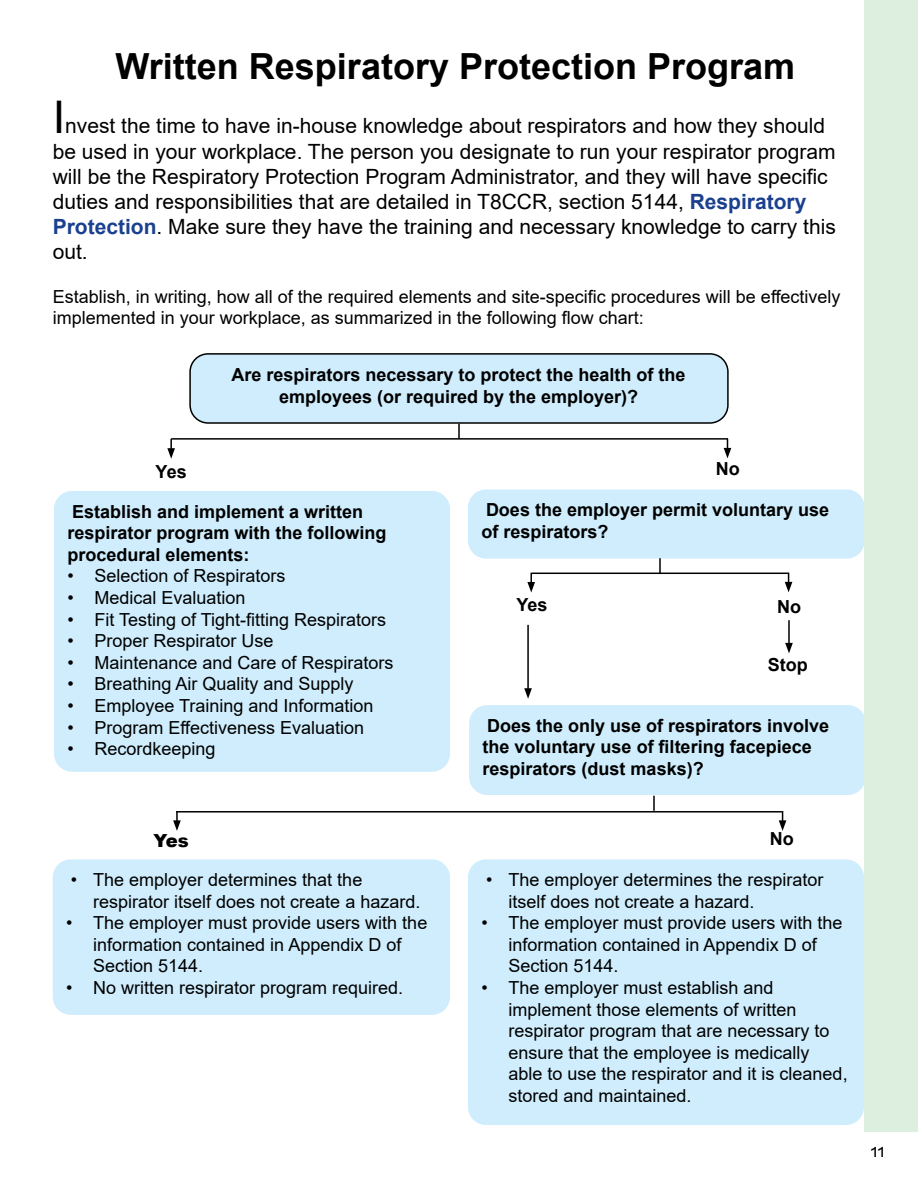
<style>
.page{position:relative;width:918px;height:1188px;background:#fff}
.page>*{position:absolute;margin:0;border:0;box-sizing:border-box;transform-origin:0 0}
.t1{font:700 36px "Arial";color:#000}
.t2{font:21px/25.2px "Arial";color:#000}
.t3{font:18px/21.6px "Arial";color:#000}
.t4{font:700 18px/21.6px "Arial";color:#000}
.t5{font:900 18px "Arial";color:#000}
.s1{font-size:45px}
.s2{font-weight:700;color:#1a408f}
</style>
<div class="page">
<div style="left:190px;top:354px;width:538px;height:69px;background:#cfedfc;border-radius:18px"></div>
<div style="left:189px;top:353px;width:540px;height:71px;border:2px solid #000;border-radius:18px"></div>
<div style="left:54px;top:491px;width:396px;height:281px;background:#cfedfc;border-radius:18px"></div>
<div style="left:468px;top:489px;width:397px;height:70px;background:#cfedfc;border-radius:18px"></div>
<div style="left:53px;top:859px;width:397px;height:156px;background:#cfedfc;border-radius:18px"></div>
<div style="left:468px;top:859px;width:396px;height:266px;background:#cfedfc;border-radius:18px"></div>
<div style="left:469px;top:705px;width:397px;height:90px;background:#cfedfc;border-radius:18px"></div>
<svg style="left:458px;top:424px;width:2px;height:14px"></svg>
<hr style="left:171px;top:438px;width:557px;height:2px;background:#000">
<svg style="left:167px;top:439px;width:8px;height:20px"></svg>
<svg style="left:724px;top:439px;width:7px;height:19px"></svg>
<svg style="left:659px;top:558px;width:2px;height:15px"></svg>
<hr style="left:176px;top:811px;width:606px;height:2px;background:#000">
<hr style="left:532px;top:573px;width:256px;height:1px;background:#000">
<svg style="left:785px;top:573px;width:7px;height:19px"></svg>
<svg style="left:527px;top:573px;width:8px;height:19px"></svg>
<hr style="left:788px;top:620px;width:2px;height:25px;background:#000">
<svg style="left:785px;top:643px;width:8px;height:10px"></svg>
<hr style="left:527px;top:625px;width:2px;height:66px;background:#000">
<svg style="left:524px;top:688px;width:8px;height:11px"></svg>
<svg style="left:173px;top:812px;width:8px;height:19px"></svg>
<svg style="left:779px;top:811px;width:7px;height:20px"></svg>
<svg style="left:653px;top:796px;width:2px;height:15px"></svg>
<div style="left:865px;top:0;width:53px;height:1132px;background:#ddefdf"></div>
<h2 class="t1" style="left:116px;top:41px;width:681px">Written Respiratory Protection Program</h2>
<p class="t2" style="left:53px;top:113px;width:785px"><span class="s1">I</span>nvest the time to have in-house knowledge about respirators and how they should be used in your workplace. The person you designate to run your respirator program will be the Respiratory Protection Program Administrator, and they will have specific duties and responsibilities that are detailed in T8CCR, section 5144, <span class="s2">Respiratory Protection</span>. Make sure they have the training and necessary knowledge to carry this out.</p>
<p class="t3" style="left:53px;top:285px;width:789px">Establish, in writing, how all of the required elements and site-specific procedures will be effectively implemented in your workplace, as summarized in the following flow chart:</p>
<p class="t4" style="left:232px;top:364px;width:456px;text-align:center">Are respirators necessary to protect the health of the employees (or required by the employer)?</p>
<p class="t4" style="left:156px;top:461px;width:33px">Yes</p>
<p class="t4" style="left:716px;top:458px;width:25px">No</p>
<p class="t4" style="left:68px;top:501px;width:321px">Establish and implement a written respirator program with the following procedural elements:</p>
<p class="t3" style="left:68px;top:565px;width:220px">• Selection of Respirators</p>
<p class="t3" style="left:68px;top:587px;width:180px">• Medical Evaluation</p>
<p class="t3" style="left:68px;top:608px;width:320px">• Fit Testing of Tight-fitting Respirators</p>
<p class="t3" style="left:68px;top:630px;width:208px">• Proper Respirator Use</p>
<p class="t3" style="left:68px;top:652px;width:328px">• Maintenance and Care of Respirators</p>
<p class="t3" style="left:68px;top:673px;width:288px">• Breathing Air Quality and Supply</p>
<p class="t3" style="left:68px;top:695px;width:308px">• Employee Training and Information</p>
<p class="t3" style="left:68px;top:716px;width:298px">• Program Effectiveness Evaluation</p>
<p class="t3" style="left:68px;top:738px;width:150px">• Recordkeeping</p>
<p class="t5" style="left:154px;top:827px;width:37px">Yes</p>
<p class="t3" style="left:93px;top:869px;width:329px;text-indent:-22px">• The employer determines that the respirator itself does not create a hazard.</p>
<p class="t3" style="left:93px;top:912px;width:336px;text-indent:-27px">• The employer must provide users with the information contained in Appendix D of<br>Section 5144.</p>
<p class="t3" style="left:66px;top:977px;width:339px">• No written respirator program required.</p>
<p class="t4" style="left:482px;top:499px;width:349px">Does the employer permit voluntary use of respirators?</p>
<p class="t4" style="left:516px;top:594px;width:33px">Yes</p>
<p class="t4" style="left:777px;top:596px;width:25px">No</p>
<p class="t4" style="left:768px;top:654px;width:41px">Stop</p>
<p class="t4" style="left:483px;top:715px;width:348px">Does the only use of respirators involve the voluntary use of filtering facepiece respirators (dust masks)?</p>
<p class="t4" style="left:770px;top:828px;width:25px">No</p>
<p class="t3" style="left:508px;top:869px;width:317px;text-indent:-22px">• The employer determines the respirator itself does not create a hazard.</p>
<p class="t3" style="left:508px;top:912px;width:336px;text-indent:-27px">• The employer must provide users with the information contained in Appendix D of<br>Section 5144.</p>
<p class="t3" style="left:508px;top:977px;width:341px;text-indent:-27px">• The employer must establish and implement those elements of written respirator program that are necessary to ensure that the employee is medically able to use the respirator and it is cleaned, stored and maintained.</p>
<p class="t3" style="left:871px;top:1139px;width:15px">11</p>
</div>
